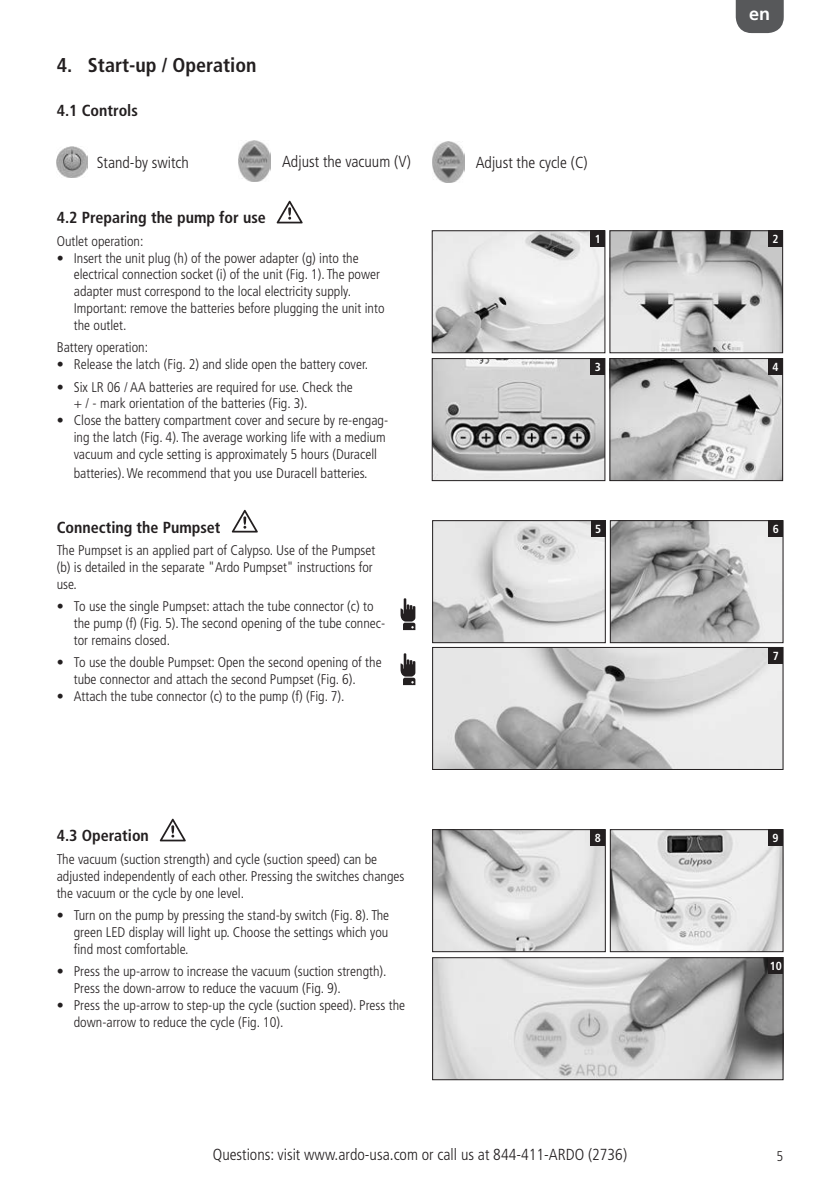
<style>
.page{position:relative;width:840px;height:1191px;background:#fff}
.page>*{position:absolute;margin:0;border:0;box-sizing:border-box;transform-origin:0 0}
.t1{font:700 condensed 20px "Frutiger LT";color:#231f20}
.t2{font:700 18px "Frutiger LT";color:#fff}
.t3{font:300 condensed 16px "Frutiger LT";color:#231f20}
.t4{font:700 condensed 16px "Frutiger LT";color:#231f20}
.t5{font:300 condensed 14px/16.8px "Frutiger LT";color:#231f20}
.t6{font:700 condensed 11.6px "Frutiger LT";color:#fff}
</style>
<div class="page">
<img style="left:434px;top:232px;width:168px;height:119px">
<div style="left:432px;top:230px;width:172px;height:123px;border:1px solid #231f20"></div>
<div style="left:590px;top:230px;width:14px;height:17px;background:#231f20"></div>
<img style="left:611px;top:232px;width:169px;height:119px">
<div style="left:609px;top:230px;width:173px;height:123px;border:1px solid #231f20"></div>
<div style="left:767px;top:230px;width:15px;height:17px;background:#231f20"></div>
<img style="left:434px;top:360px;width:168px;height:119px">
<div style="left:432px;top:358px;width:172px;height:123px;border:1px solid #231f20"></div>
<div style="left:590px;top:358px;width:14px;height:17px;background:#231f20"></div>
<img style="left:611px;top:360px;width:169px;height:119px">
<div style="left:609px;top:358px;width:173px;height:123px;border:1px solid #231f20"></div>
<div style="left:767px;top:358px;width:15px;height:17px;background:#231f20"></div>
<img style="left:57px;top:147px;width:30px;height:30px">
<img style="left:238px;top:141px;width:32px;height:41px">
<img style="left:432px;top:142px;width:32px;height:41px">
<img style="left:434px;top:522px;width:169px;height:119px">
<div style="left:432px;top:520px;width:173px;height:123px;border:1px solid #231f20"></div>
<div style="left:590px;top:520px;width:15px;height:17px;background:#231f20"></div>
<img style="left:611px;top:522px;width:169px;height:119px">
<div style="left:609px;top:520px;width:173px;height:123px;border:1px solid #231f20"></div>
<div style="left:768px;top:520px;width:14px;height:17px;background:#231f20"></div>
<img style="left:434px;top:649px;width:346px;height:118px">
<div style="left:432px;top:647px;width:350px;height:122px;border:1px solid #231f20"></div>
<div style="left:768px;top:647px;width:14px;height:17px;background:#231f20"></div>
<img style="left:434px;top:831px;width:169px;height:119px">
<div style="left:432px;top:829px;width:173px;height:123px;border:1px solid #231f20"></div>
<div style="left:590px;top:829px;width:15px;height:17px;background:#231f20"></div>
<img style="left:611px;top:831px;width:169px;height:119px">
<div style="left:609px;top:829px;width:173px;height:123px;border:1px solid #231f20"></div>
<div style="left:767px;top:829px;width:15px;height:17px;background:#231f20"></div>
<img style="left:434px;top:959px;width:346px;height:119px">
<div style="left:432px;top:957px;width:350px;height:123px;border:1px solid #231f20"></div>
<div style="left:768px;top:957px;width:14px;height:17px;background:#231f20"></div>
<svg style="left:276px;top:201px;width:26px;height:22px"></svg>
<svg style="left:232px;top:510px;width:26px;height:22px"></svg>
<svg style="left:160px;top:818px;width:26px;height:23px"></svg>
<svg style="left:400px;top:598px;width:15px;height:32px"></svg>
<svg style="left:400px;top:653px;width:15px;height:32px"></svg>
<svg style="left:735px;top:0;width:48px;height:33px;background:#636466"></svg>
<h1 class="t1" style="left:57px;top:53px;width:201px">4. Start-up / Operation</h1>
<p class="t4" style="left:57px;top:101px;width:83px">4.1 Controls</p>
<p class="t3" style="left:97px;top:154px;width:94px">Stand-by switch</p>
<p class="t3" style="left:282px;top:153px;width:130px">Adjust the vacuum (V)</p>
<p class="t3" style="left:475px;top:154px;width:113px">Adjust the cycle (C)</p>
<p class="t2" style="left:748px;top:3px;width:23px">en</p>
<p class="t4" style="left:57px;top:208px;width:210px">4.2 Preparing the pump for use</p>
<p class="t5" style="left:57px;top:233px;width:88px">Outlet operation:</p>
<p class="t5" style="left:74px;top:249px;width:312px;text-indent:-17px">• Insert the unit plug (h) of the power adapter (g) into the electrical connection socket (i) of the unit (Fig. 1). The power adapter must correspond to the local electricity supply.<br>Important: remove the batteries before plugging the unit into the outlet.</p>
<p class="t5" style="left:57px;top:339px;width:93px">Battery operation:</p>
<p class="t5" style="left:57px;top:356px;width:312px">• Release the latch (Fig. 2) and slide open the battery cover.</p>
<p class="t5" style="left:74px;top:378px;width:280px;text-indent:-17px">• Six LR 06 / AA batteries are required for use. Check the + / - mark orientation of the batteries (Fig. 3).</p>
<p class="t5" style="left:74px;top:412px;width:316px;text-indent:-17px">• Close the battery compartment cover and secure by re-engag&shy;ing the latch (Fig. 4). The average working life with a medium vacuum and cycle setting is approximately 5 hours (Duracell</p>
<p class="t5" style="left:74px;top:465px;width:295px">batteries). We recommend that you use Duracell batteries.</p>
<p class="t6" style="left:594px;top:232px;width:8px">1</p>
<p class="t6" style="left:772px;top:232px;width:8px">2</p>
<p class="t6" style="left:594px;top:360px;width:8px">3</p>
<p class="t6" style="left:772px;top:360px;width:8px">4</p>
<p class="t4" style="left:57px;top:517px;width:165px">Connecting the Pumpset</p>
<p class="t5" style="left:57px;top:542px;width:320px">The Pumpset is an applied part of Calypso. Use of the Pumpset (b) is detailed in the separate "Ardo Pumpset" instructions for use.</p>
<p class="t5" style="left:74px;top:598px;width:313px;text-indent:-17px">• To use the single Pumpset: attach the tube connector (c) to the pump (f) (Fig. 5). The second opening of the tube connec&shy;tor remains closed.</p>
<p class="t5" style="left:74px;top:654px;width:309px;text-indent:-17px">• To use the double Pumpset: Open the second opening of the tube connector and attach the second Pumpset (Fig. 6).</p>
<p class="t5" style="left:57px;top:688px;width:289px">• Attach the tube connector (c) to the pump (f) (Fig. 7).</p>
<p class="t6" style="left:594px;top:522px;width:8px">5</p>
<p class="t6" style="left:772px;top:522px;width:8px">6</p>
<p class="t6" style="left:772px;top:649px;width:8px">7</p>
<p class="t4" style="left:57px;top:826px;width:94px">4.3 Operation</p>
<p class="t5" style="left:57px;top:851px;width:349px">The vacuum (suction strength) and cycle (suction speed) can be adjusted independently of each other. Pressing the switches changes the vacuum or the cycle by one level.</p>
<p class="t5" style="left:74px;top:907px;width:317px;text-align:justify;text-indent:-17px">• Turn on the pump by pressing the stand-by switch (Fig. 8). The green LED display will light up. Choose the settings which you find most comfortable.</p>
<p class="t5" style="left:74px;top:963px;width:314px;text-indent:-17px">• Press the up-arrow to increase the vacuum (suction strength).<br>Press the down-arrow to reduce the vacuum (Fig. 9).</p>
<p class="t5" style="left:74px;top:996px;width:333px;text-indent:-17px">• Press the up-arrow to step-up the cycle (suction speed). Press the down-arrow to reduce the cycle (Fig. 10).</p>
<p class="t6" style="left:594px;top:831px;width:8px">8</p>
<p class="t6" style="left:772px;top:831px;width:8px">9</p>
<p class="t6" style="left:769px;top:959px;width:14px">10</p>
<p class="t3" style="left:213px;top:1145px;width:415px">Questions: visit www.ardo-usa.com or call us at 844-411-ARDO (2736)</p>
<p class="t5" style="left:776px;top:1147px;width:8px">5</p>
</div>
